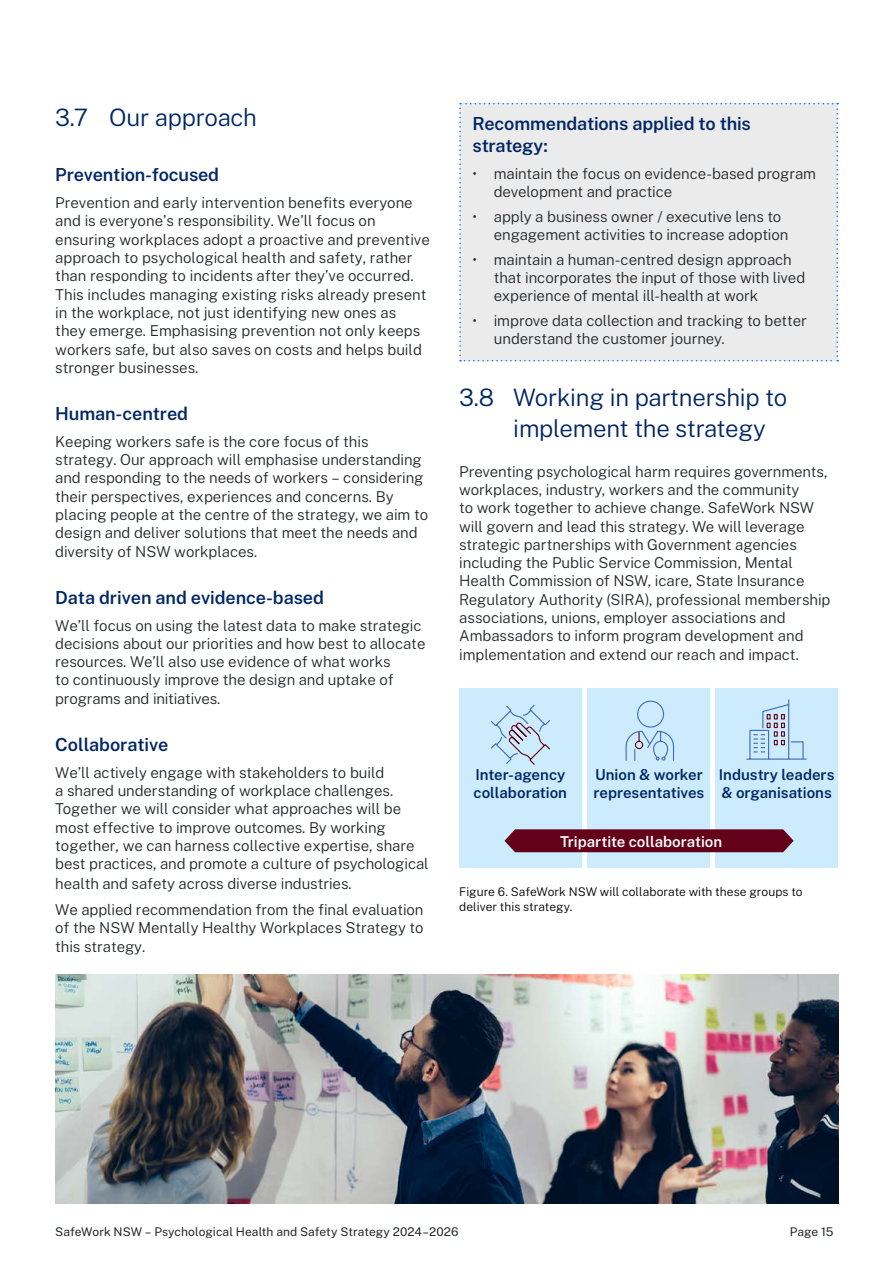
<style>
.page{position:relative;width:893px;height:1263px;background:#fff}
.page>*{position:absolute;margin:0;border:0;box-sizing:border-box;transform-origin:0 0}
.Body_Copy{font:300 24px/31.5px "Public Sans";letter-spacing:-.01em;color:#002664}
.Body_Copy-2{font:600 18px/21.6px "Public Sans";letter-spacing:-.005em;color:#002664}
.Body_Copy-3{font:300 15px/18.3px "Public Sans";letter-spacing:-.005em;color:#22272b}
.body_bullet{font:300 15px/18.3px "Public Sans";letter-spacing:-.005em;color:#22272b}
.Body_Copy-4{font:600 15px/18.3px "Public Sans";color:#002664}
.Body_Copy-5{font:600 15px "Public Sans";color:#fff}
.disclaimer{font:300 12px/15px "Public Sans";color:#000}
.t1{font:12px "Public Sans";letter-spacing:.005em;color:#22272b}
</style>
<div class="page">
<div style="left:459px;top:103px;width:379px;height:258px;background:#ebebeb"></div>
<div style="left:459px;top:688px;width:123px;height:180px;background:#ccebfc"></div>
<div style="left:587px;top:688px;width:123px;height:180px;background:#ccebfc"></div>
<div style="left:715px;top:688px;width:123px;height:180px;background:#ccebfc"></div>
<svg style="left:491px;top:699px;width:316px;height:66px"></svg>
<svg style="left:504px;top:829px;width:290px;height:23px;background:#680c25"></svg>
<img style="left:55px;top:974px;width:783px;height:229px">
<p class="Body_Copy" style="left:55px;top:100px;width:203px">3.7 Our approach</p>
<p class="Body_Copy-2" style="left:55px;top:163px;width:165px">Prevention-focused</p>
<p class="Body_Copy-3" style="left:55px;top:193px;width:376px">Prevention and early intervention benefits everyone and is everyone’s responsibility. We’ll focus on ensuring workplaces adopt a proactive and preventive approach to psychological health and safety, rather than responding to incidents after they’ve occurred.<br>This includes managing existing risks already present in the workplace, not just identifying new ones as they emerge. Emphasising prevention not only keeps workers safe, but also saves on costs and helps build stronger businesses.</p>
<p class="Body_Copy-2" style="left:55px;top:401px;width:134px">Human-centred</p>
<p class="Body_Copy-3" style="left:55px;top:431px;width:374px">Keeping workers safe is the core focus of this strategy. Our approach will emphasise understanding and responding to the needs of workers – considering their perspectives, experiences and concerns. By placing people at the centre of the strategy, we aim to design and deliver solutions that meet the needs and diversity of NSW workplaces.</p>
<p class="Body_Copy-2" style="left:55px;top:585px;width:270px">Data driven and evidence-based</p>
<p class="Body_Copy-3" style="left:55px;top:615px;width:372px">We’ll focus on using the latest data to make strategic decisions about our priorities and how best to allocate resources. We’ll also use evidence of what works<br>to continuously improve the design and uptake of programs and initiatives.</p>
<p class="Body_Copy-2" style="left:55px;top:732px;width:115px">Collaborative</p>
<p class="Body_Copy-3" style="left:55px;top:762px;width:375px">We’ll actively engage with stakeholders to build<br>a shared understanding of workplace challenges.<br>Together we will consider what approaches will be most effective to improve outcomes. By working together, we can harness collective expertise, share best practices, and promote a culture of psychological</p>
<p class="Body_Copy-3" style="left:55px;top:870px;width:370px;line-height:25.8px">health and safety across diverse industries.<br>We applied recommendation from the final evaluation</p>
<p class="Body_Copy-3" style="left:55px;top:918px;width:370px">of the NSW Mentally Healthy Workplaces Strategy to this strategy.</p>
<h5 class="Body_Copy-2" style="left:472px;top:112px;width:280px">Recommendations applied to this strategy:</h5>
<p class="body_bullet" style="left:494px;top:163px;width:324px;text-indent:-21px">• maintain the focus on evidence-based program development and practice</p>
<p class="body_bullet" style="left:494px;top:206px;width:296px;text-indent:-21px">• apply a business owner / executive lens to engagement activities to increase adoption</p>
<p class="body_bullet" style="left:494px;top:249px;width:313px;text-indent:-21px">• maintain a human-centred design approach that incorporates the input of those with lived experience of mental ill-health at work</p>
<p class="body_bullet" style="left:494px;top:310px;width:315px;text-indent:-21px">• improve data collection and tracking to better understand the customer journey.</p>
<h3 class="Body_Copy" style="left:513px;top:379px;width:275px;text-indent:-54px">3.8 Working in partnership to implement the strategy</h3>
<p class="Body_Copy-3" style="left:459px;top:461px;width:373px">Preventing psychological harm requires governments, workplaces, industry, workers and the community<br>to work together to achieve change. SafeWork NSW will govern and lead this strategy. We will leverage strategic partnerships with Government agencies including the Public Service Commission, Mental Health Commission of NSW, icare, State Insurance Regulatory Authority (SIRA), professional membership associations, unions, employer associations and Ambassadors to inform program development and implementation and extend our reach and impact.</p>
<p class="Body_Copy-4" style="left:474px;top:764px;width:95px">Inter-agency collaboration</p>
<p class="Body_Copy-4" style="left:593px;top:764px;width:112px">Union &amp; worker representatives</p>
<p class="Body_Copy-4" style="left:719px;top:764px;width:117px">Industry leaders &amp; organisations</p>
<p class="Body_Copy-5" style="left:560px;top:830px;width:164px">Tripartite collaboration</p>
<p class="disclaimer" style="left:459px;top:884px;width:345px">Figure 6. SafeWork NSW will collaborate with these groups to deliver this strategy.</p>
<p class="t1" style="left:55px;top:1223px;width:405px">SafeWork NSW – Psychological Health and Safety Strategy 2024–2026</p>
<p class="t1" style="left:790px;top:1223px;width:45px">Page 15</p>
</div>
